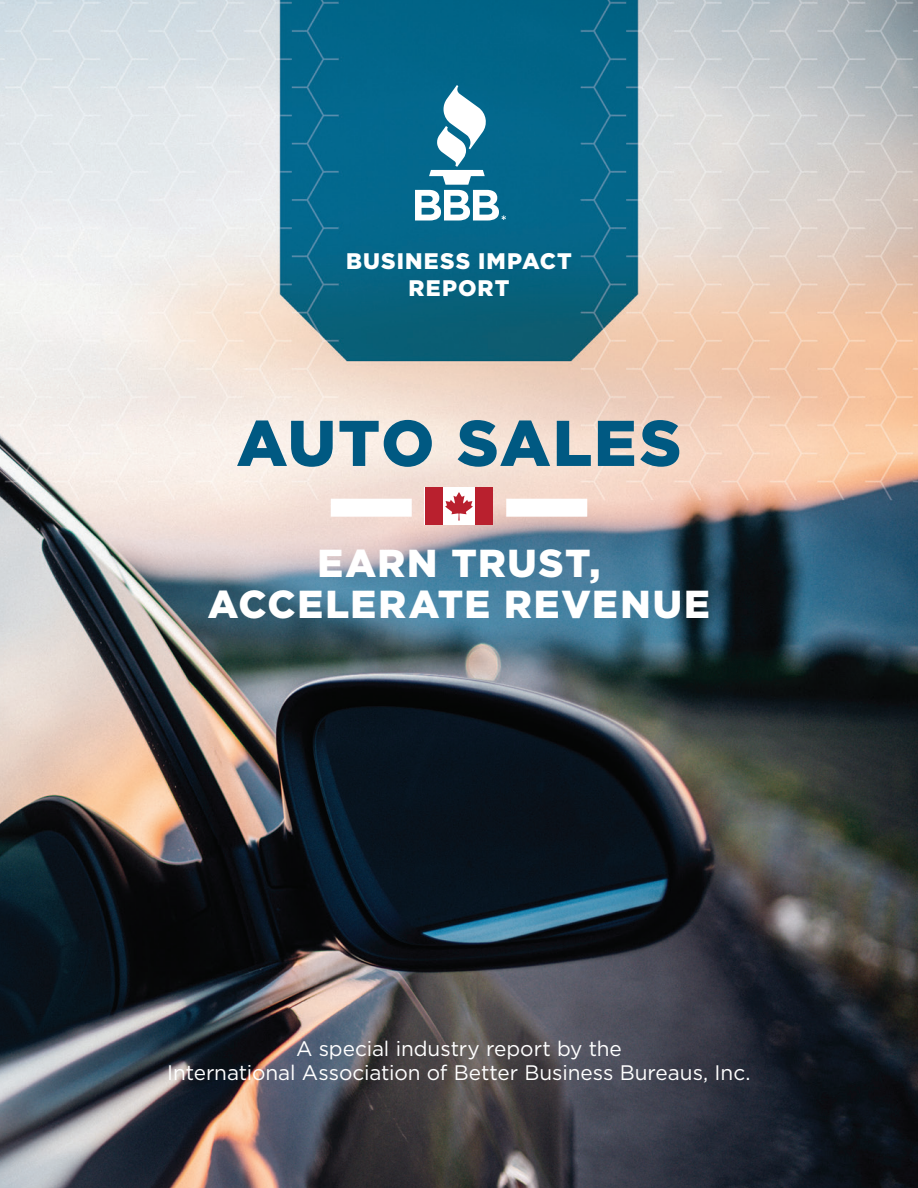
<style>
.page{position:relative;width:918px;height:1188px;background:#fff}
.page>*{position:absolute;margin:0;border:0;box-sizing:border-box;transform-origin:0 0}
.Body{font:900 64.5px "Gotham";letter-spacing:.025em;color:#005982}
.Body-2{font:900 39px/41px "Gotham";letter-spacing:.045em;color:#fff;text-align:center}
.Body-3{font:900 22.5px "Gotham";letter-spacing:.05em;color:#fff}
.Body-4{font:21px/24px "Gotham";letter-spacing:-.005em;color:#fff;text-align:center}
</style>
<div class="page">
<img style="left:0;top:0;width:918px;height:1188px">
<div style="left:506px;top:499px;width:81px;height:18px;background:#fff"></div>
<div style="left:331px;top:499px;width:81px;height:18px;background:#fff"></div>
<svg style="left:442px;top:487px;width:34px;height:38px"></svg>
<svg style="left:445px;top:492px;width:28px;height:29px"></svg>
<div style="left:425px;top:487px;width:17px;height:38px;background:#b9202e"></div>
<div style="left:476px;top:487px;width:17px;height:38px;background:#b9202e"></div>
<svg style="left:415px;top:85px;width:91px;height:136px"></svg>
<p class="Body-3" style="left:346px;top:246px;width:227px">BUSINESS IMPACT</p>
<p class="Body-3" style="left:409px;top:273px;width:102px">REPORT</p>
<p class="Body" style="left:237px;top:399px;width:446px">AUTO SALES</p>
<p class="Body-2" style="left:208px;top:542px;width:504px">EARN TRUST,<br>ACCELERATE REVENUE</p>
<p class="Body-4" style="left:167px;top:1036px;width:585px">A special industry report by the<br>International Association of Better Business Bureaus, Inc.</p>
</div>
